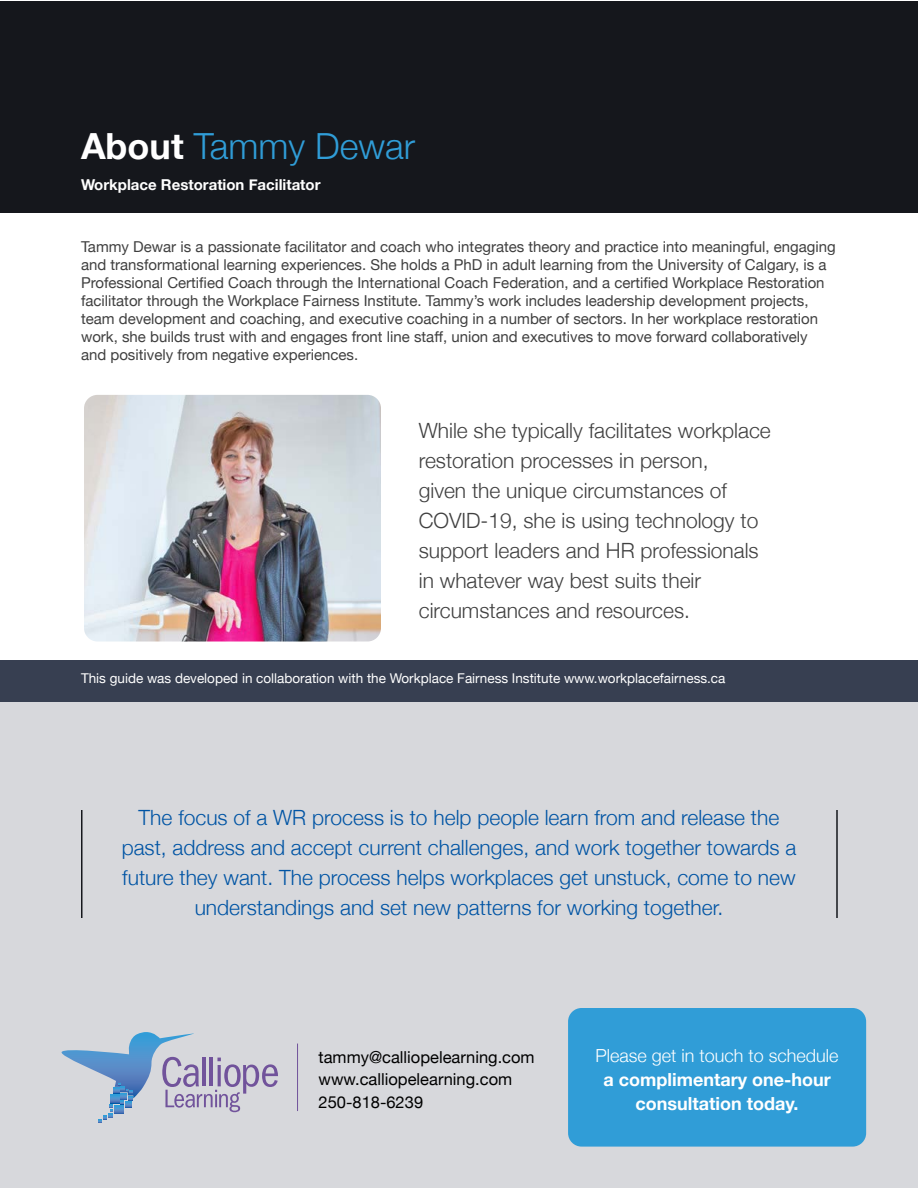
<style>
.page{position:relative;width:918px;height:1188px;background:#fff}
.page>*{position:absolute;margin:0;border:0;box-sizing:border-box;transform-origin:0 0}
.t1{font:300 36px "Helvetica Neue";color:#309dd7}
.t2{font:300 21px/30px "Helvetica Neue";color:#0054a4;text-align:center}
.t3{font:300 21px/30px "Helvetica Neue";color:#404040}
.t4{font:700 18px/24px "Helvetica Neue";color:#fff;text-align:center}
.t5{font:16.5px/22.5px "Helvetica Neue";color:#000}
.t6{font:15px/18px "Helvetica Neue";color:#404040}
.t7{font:700 15px "Helvetica Neue";color:#fff}
.t8{font:13.5px "Helvetica Neue";color:#fff}
.s1{font-weight:700;color:#fff}
.s2{font-weight:300}
</style>
<div class="page">
<div style="left:0;top:1px;width:918px;height:212px;background:#15171c"></div>
<div style="left:0;top:702px;width:918px;height:486px;background:#d7d8dc"></div>
<div style="left:0;top:660px;width:918px;height:42px;background:#373f51"></div>
<svg style="left:61px;top:1032px;width:217px;height:91px"></svg>
<img style="left:84px;top:395px;width:297px;height:247px">
<div style="left:568px;top:1008px;width:298px;height:139px;background:#309dd7;border-radius:14px"></div>
<hr style="left:297px;top:1044px;width:1px;height:67px;background:#71539b">
<hr style="left:81px;top:810px;width:1px;height:108px;background:#15171c">
<hr style="left:836px;top:810px;width:2px;height:108px;background:#15171c">
<p class="t1" style="left:81px;top:117px;width:336px"><span class="s1">About</span> Tammy Dewar</p>
<p class="t7" style="left:81px;top:173px;width:241px">Workplace Restoration Facilitator</p>
<p class="t6" style="left:81px;top:239px;width:756px">Tammy Dewar is a passionate facilitator and coach who integrates theory and practice into meaningful, engaging and transformational learning experiences. She holds a PhD in adult learning from the University of Calgary, is a Professional Certified Coach through the International Coach Federation, and a certified Workplace Restoration facilitator through the Workplace Fairness Institute. Tammy’s work includes leadership development projects, team development and coaching, and executive coaching in a number of sectors. In her workplace restoration work, she builds trust with and engages front line staff, union and executives to move forward collaboratively and positively from negative experiences.</p>
<p class="t3" style="left:419px;top:414px;width:354px">While she typically facilitates workplace restoration processes in person,<br>given the unique circumstances of COVID-19, she is using technology to support leaders and HR professionals in whatever way best suits their circumstances and resources.</p>
<p class="t8" style="left:81px;top:668px;width:646px">This guide was developed in collaboration with the Workplace Fairness Institute www.workplacefairness.ca</p>
<p class="t2" style="left:122px;top:801px;width:676px">The focus of a WR process is to help people learn from and release the past, address and accept current challenges, and work together towards a future they want. The process helps workplaces get unstuck, come to new understandings and set new patterns for working together.</p>
<p class="t5" style="left:319px;top:1046px;width:218px">tammy@calliopelearning.com www.calliopelearning.com<br>250-818-6239</p>
<p class="t4" style="left:596px;top:1044px;width:245px"><span class="s2">Please get in touch to schedule </span>a complimentary one-hour consultation today.</p>
</div>
